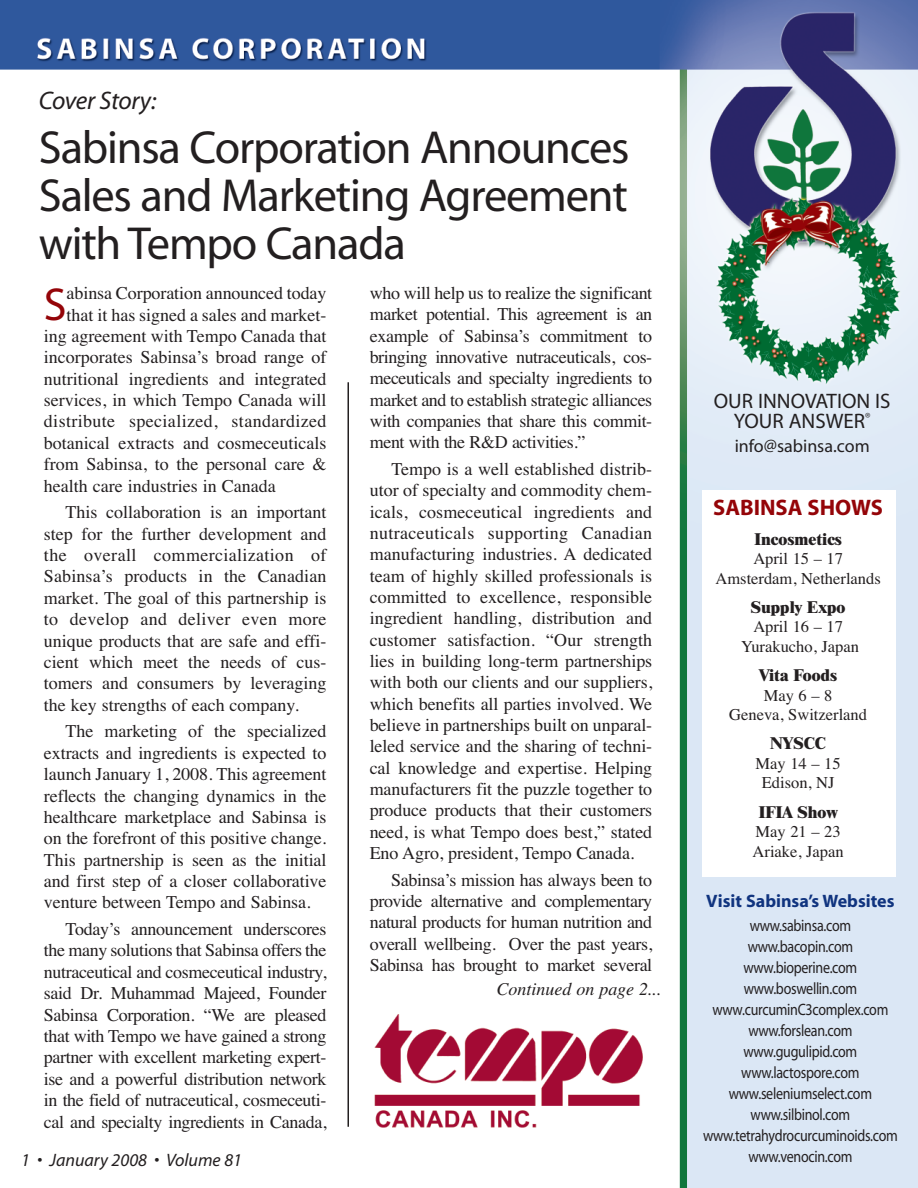
<style>
.page{position:relative;width:918px;height:1188px;background:#fff}
.page>*{position:absolute;margin:0;border:0;box-sizing:border-box;transform-origin:0 0}
.t1{font:46.5px/48px "Myriad";letter-spacing:-.025em;color:#231f20;text-align:justify}
.t2{font:46.35px "Myriad";color:#940408}
.t3{font:italic 25.5px "Myriad";letter-spacing:-.015em;color:#231f20}
.t4{font:700 22.5px "Myriad";color:#940408}
.t5{font:21px/19.5px "Myriad";color:#231f20;text-align:center}
.t6{font:18px/21.3px "Times";color:#231f20;text-align:justify}
.t7{font:18px "Times";letter-spacing:.02em;color:#231f20}
.t8{font:italic 18px "Myriad";color:#231f20}
.t9{font:700 18px "Myriad";color:#10347f}
.t10{font:italic 18px "Times";color:#231f20}
.t11{font:18px "Myriad";color:#231f20}
.t12{font:16.5px/21px "Myriad";letter-spacing:-.02em;color:#231f20;text-align:center;scale:.85 1}
.t13{font:16.5px/19.5px "Times";color:#231f20;text-align:center}
.t14{font:800 16.5px "Times";color:#231f20}
</style>
<div class="page">
<img style="left:0;top:0;width:918px;height:1188px">
<div style="left:702px;top:491px;width:194px;height:386px;background:#fff"></div>
<hr style="left:348px;top:382px;width:1px;height:745px;background:#231f20">
<div style="left:359px;top:976px;width:296px;height:172px;background:#fff"></div>
<img style="left:374px;top:1015px;width:269px;height:113px">
<h3 class="t3" style="left:39px;top:90px;width:119px">Cover Story:</h3>
<h1 class="t1" style="left:39px;top:127px;width:592px">Sabinsa Corporation Announces Sales and Marketing Agreement with Tempo Canada</h1>
<h2 class="t2" style="left:44px;top:287px;width:24px">S</h2>
<p class="t6" style="left:67px;top:282px;width:261px">abinsa Corporation announced today</p>
<p class="t6" style="left:67px;top:304px;width:261px">that it has signed a sales and market-</p>
<p class="t6" style="left:44px;top:325px;width:284px">ing agreement with Tempo Canada that</p>
<p class="t6" style="left:44px;top:346px;width:284px">incorporates Sabinsa’s broad range of</p>
<p class="t6" style="left:44px;top:368px;width:284px">nutritional ingredients and integrated</p>
<p class="t6" style="left:44px;top:389px;width:284px">services, in which Tempo Canada will</p>
<p class="t7" style="left:44px;top:411px;width:284px">distribute specialized, standardized</p>
<p class="t6" style="left:44px;top:432px;width:284px">botanical extracts and cosmeceuticals</p>
<p class="t6" style="left:44px;top:453px;width:284px">from Sabinsa, to the personal care &amp;</p>
<p class="t6" style="left:44px;top:475px;width:233px">health care industries in Canada</p>
<p class="t6" style="left:44px;top:501px;width:284px;text-indent:22px">This collaboration is an important step for the further development and the overall commercialization of Sabinsa’s products in the Canadian market. The goal of this partnership is to develop and deliver even more unique products that are safe and effi&shy;cient which meet the needs of cus&shy;tomers and consumers by leveraging the key strengths of each company.</p>
<p class="t6" style="left:44px;top:720px;width:284px;text-indent:22px">The marketing of the specialized extracts and ingredients is expected to launch January 1, 2008. This agreement reflects the changing dynamics in the healthcare marketplace and Sabinsa is on the forefront of this positive change.<br>This partnership is seen as the initial and first step of a closer collaborative venture between Tempo and Sabinsa.</p>
<p class="t6" style="left:44px;top:918px;width:284px;text-indent:22px">Today’s announcement underscores the many solutions that Sabinsa offers the nutraceutical and cosmeceutical industry, said Dr. Muhammad Majeed, Founder Sabinsa Corporation. “We are pleased that with Tempo we have gained a strong partner with excellent marketing expert&shy;ise and a powerful distribution network in the field of nutraceutical, cosmeceuti&shy;cal and specialty ingredients in Canada,</p>
<p class="t8" style="left:21px;top:1153px;width:222px">1 • January 2008 • Volume 81</p>
<p class="t6" style="left:370px;top:282px;width:284px">who will help us to realize the significant market potential. This agreement is an example of Sabinsa’s commitment to bringing innovative nutraceuticals, cos&shy;meceuticals and specialty ingredients to market and to establish strategic alliances with companies that share this commit&shy;ment with the R&amp;D activities.”</p>
<p class="t6" style="left:370px;top:458px;width:284px;text-indent:22px">Tempo is a well established distrib&shy;utor of specialty and commodity chem&shy;icals, cosmeceutical ingredients and nutraceuticals supporting Canadian manufacturing industries. A dedicated team of highly skilled professionals is committed to excellence, responsible ingredient handling, distribution and customer satisfaction. “Our strength lies in building long-term partnerships with both our clients and our suppliers, which benefits all parties involved. We believe in partnerships built on unparal&shy;leled service and the sharing of techni&shy;cal knowledge and expertise. Helping manufacturers fit the puzzle together to produce products that their customers need, is what Tempo does best,” stated Eno Agro, president, Tempo Canada.</p>
<p class="t6" style="left:370px;top:869px;width:284px;text-indent:22px">Sabinsa’s mission has always been to provide alternative and complementary natural products for human nutrition and overall wellbeing. Over the past years, Sabinsa has brought to market several</p>
<p class="t10" style="left:497px;top:983px;width:166px">Continued on page 2...</p>
<p class="t5" style="left:714px;top:393px;width:178px">OUR INNOVATION IS<br>YOUR ANSWER<sup>®</sup></p>
<p class="t11" style="left:735px;top:439px;width:136px">info@sabinsa.com</p>
<p class="t4" style="left:713px;top:499px;width:171px">SABINSA SHOWS</p>
<p class="t14" style="left:754px;top:533px;width:89px">Incosmetics</p>
<p class="t13" style="left:716px;top:549px;width:167px">April 15 – 17<br>Amsterdam, Netherlands</p>
<p class="t14" style="left:751px;top:601px;width:96px">Supply Expo</p>
<p class="t13" style="left:741px;top:617px;width:119px">April 16 – 17<br>Yurakucho, Japan</p>
<p class="t14" style="left:759px;top:669px;width:79px">Vita Foods</p>
<p class="t13" style="left:729px;top:685px;width:139px">May6–8<br>Geneva, Switzerland</p>
<p class="t14" style="left:770px;top:738px;width:58px">NYSCC</p>
<p class="t13" style="left:756px;top:754px;width:87px">May 14 – 15<br>Edison, NJ</p>
<p class="t14" style="left:759px;top:806px;width:80px">IFIA Show</p>
<p class="t13" style="left:753px;top:822px;width:93px;text-align:left">May 21 – 23<br>Ariake, Japan</p>
<p class="t9" style="left:706px;top:895px;width:190px">Visit Sabinsa’s Websites</p>
<p class="t12" style="left:703px;top:917px;width:231px">www.sabinsa.com www.bacopin.com www.bioperine.com www.boswellin.com www.curcuminC3complex.com www.forslean.com www.gugulipid.com www.lactospore.com www.seleniumselect.com www.silbinol.com www.tetrahydrocurcuminoids.com www.venocin.com</p>
</div>
